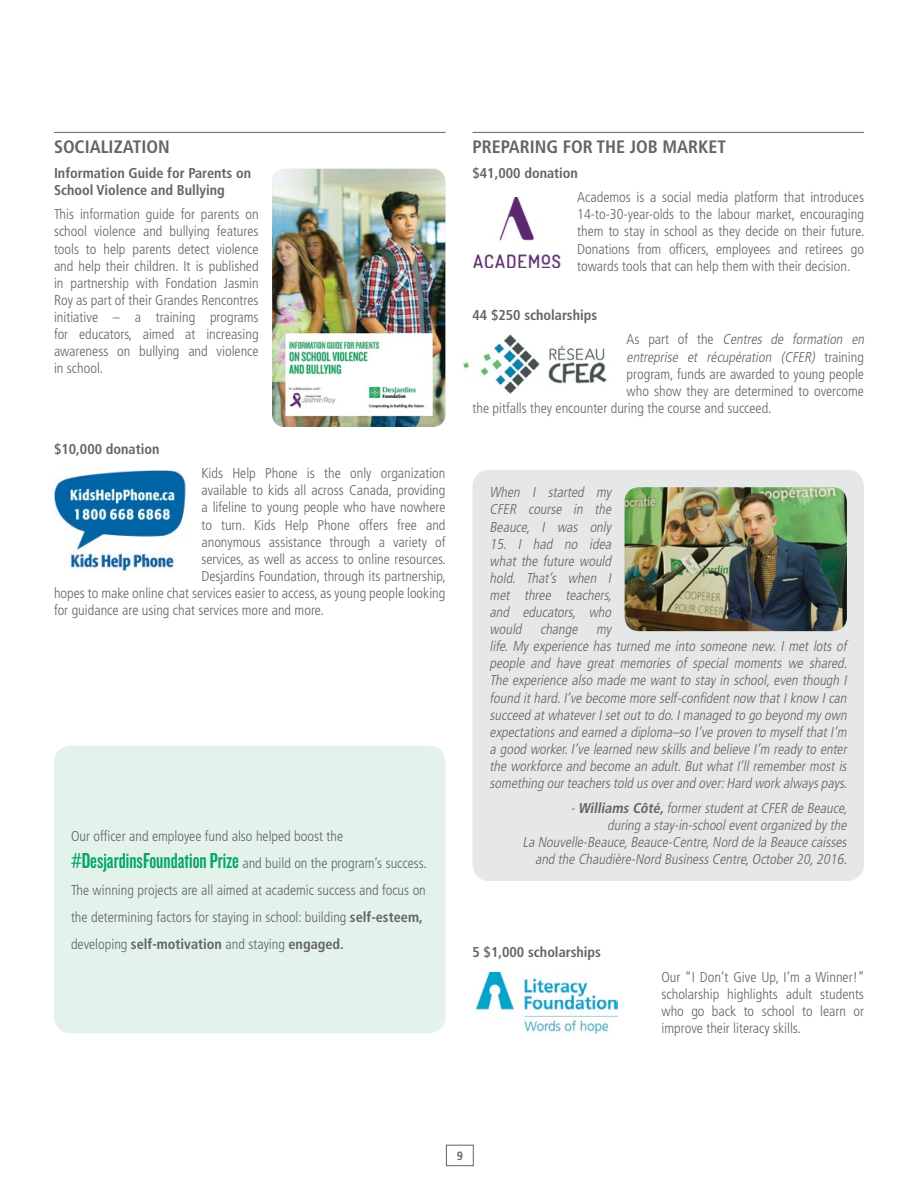
<style>
.page{position:relative;width:918px;height:1188px;background:#fff}
.page>*{position:absolute;margin:0;border:0;box-sizing:border-box;transform-origin:0 0}
.t1{font:700 condensed 18px "Frutiger";color:#636466}
.t2{font:300 condensed 14.25px/17.1px "Frutiger";color:#636466;text-align:justify}
.t3{font:italic 300 condensed 14.25px/17.1px "Frutiger";color:#636466;text-align:justify}
.t4{font:700 condensed 14.25px/17.1px "Frutiger";color:#636466}
.t5{font:700 condensed 12px "Frutiger";color:#636466}
.s1{font-family:"Knockout HTF48 Featherweight";font-weight:400;font-stretch:normal;font-size:22.5px;color:#00a664}
.s2{font-weight:700}
.s3{font-style:normal}
</style>
<div class="page">
<div style="left:446px;top:1145px;width:28px;height:21px;border:1px solid #636466"></div>
<img style="left:272px;top:169px;width:173px;height:258px">
<img style="left:54px;top:471px;width:134px;height:100px">
<img style="left:473px;top:197px;width:88px;height:71px">
<img style="left:463px;top:334px;width:144px;height:60px">
<img style="left:475px;top:972px;width:143px;height:62px">
<hr style="left:54px;top:132px;width:392px;height:1px;background:#636466">
<hr style="left:472px;top:132px;width:392px;height:1px;background:#636466">
<div style="left:473px;top:470px;width:391px;height:411px;background:#e6e7e8;border-radius:17px"></div>
<img style="left:625px;top:487px;width:222px;height:144px">
<div style="left:54px;top:746px;width:392px;height:287px;background:#e3f2ea;border-radius:17px"></div>
<p class="t1" style="left:54px;top:136px;width:117px">SOCIALIZATION</p>
<p class="t4" style="left:54px;top:164px;width:199px">Information Guide for Parents on<br>School Violence and Bullying</p>
<p class="t2" style="left:54px;top:206px;width:206px">This information guide for parents on school violence and bullying features tools to help parents detect violence and help their children. It is published in partnership with Fondation Jasmin Roy as part of their Grandes Rencontres initiative – a training programs for educators, aimed at increasing awareness on bullying and violence in school.</p>
<p class="t4" style="left:54px;top:440px;width:107px">$10,000 donation</p>
<p class="t2" style="left:201px;top:465px;width:246px">Kids Help Phone is the only organization</p>
<p class="t2" style="left:201px;top:482px;width:246px">available to kids all across Canada, providing</p>
<p class="t2" style="left:201px;top:499px;width:246px">a lifeline to young people who have nowhere</p>
<p class="t2" style="left:201px;top:516px;width:246px">to turn. Kids Help Phone offers free and</p>
<p class="t2" style="left:201px;top:533px;width:246px">anonymous assistance through a variety of</p>
<p class="t2" style="left:201px;top:550px;width:246px">services, as well as access to online resources.</p>
<p class="t2" style="left:201px;top:568px;width:246px">Desjardins Foundation, through its partnership,</p>
<p class="t2" style="left:54px;top:585px;width:393px">hopes to make online chat services easier to access, as young people looking</p>
<p class="t2" style="left:54px;top:602px;width:271px">for guidance are using chat services more and more.</p>
<p class="t2" style="left:71px;top:823px;width:357px;line-height:27px;text-align:left">Our officer and employee fund also helped boost the <span class="s1">#DesjardinsFoundation Prize</span> and build on the program’s success.<br>The winning projects are all aimed at academic success and focus on the determining factors for staying in school: building <span class="s2">self-esteem, </span>developing <span class="s2">self-motivation</span> and staying <span class="s2">engaged.</span></p>
<p class="t1" style="left:472px;top:136px;width:255px">PREPARING FOR THE JOB MARKET</p>
<p class="t4" style="left:472px;top:164px;width:107px">$41,000 donation</p>
<p class="t2" style="left:577px;top:189px;width:289px">Academos is a social media platform that introduces 14-to-30-year-olds to the labour market, encouraging them to stay in school as they decide on their future.<br>Donations from officers, employees and retirees go towards tools that can help them with their decision.</p>
<p class="t4" style="left:472px;top:306px;width:126px">44 $250 scholarships</p>
<p class="t3" style="left:627px;top:331px;width:242px"><span class="s3">A s p a rt o f t h e</span> Centres de formation en</p>
<p class="t3" style="left:627px;top:348px;width:239px">entreprise et récupération (CFER) <span class="s3">t r a i n i n g</span></p>
<p class="t2" style="left:627px;top:365px;width:239px">program, funds are awarded to young people</p>
<p class="t2" style="left:627px;top:382px;width:239px">who show they are determined to overcome</p>
<p class="t2" style="left:473px;top:400px;width:301px">the pitfalls they encounter during the course and succeed.</p>
<p class="t3" style="left:490px;top:484px;width:126px">When I started my CFER course in the Beauce, I was only</p>
<p class="t3" style="left:490px;top:535px;width:362px;text-align:left">15. I had no idea<br>what the future would<br>hold. That’s when I<br>met three teachers,<br>and educators, who<br>would change my<br>life. My experience has turned me into someone new. I met lots of people and have great memories of special moments we shared.<br>The experience also made me want to stay in school,even though I found ithard.I’ve become more self-confidentnow thatIknow Ican succeed atwhateverIsetoutto do.Imanaged to go beyond myown expectationsand earned a diploma–so I’ve proven to myselfthatI’m a good worker.I’ve learned new skills and believe I’m ready to enter the workforce and become an adult.But what I’ll remember most is something ourteacherstold usoverand over:Hard work alwayspays.</p>
<p class="t3" style="left:523px;top:799px;width:329px;text-align:right">-<span class="s2">Williams Côté,</span>formerstudentatCFER de Beauce,<br>during a stay-in-schooleventorganized bythe<br>La Nouvelle-Beauce,Beauce-Centre,Nord de la Beauce caisses and the Chaudière-Nord BusinessCentre,October20,2016.</p>
<p class="t4" style="left:472px;top:944px;width:130px">5 $1,000 scholarships</p>
<p class="t2" style="left:661px;top:968px;width:205px">Our “I Don’t Give Up, I’m a Winner!” scholarship highlights adult students who go back to school to learn or improve their literacy skills.</p>
<p class="t5" style="left:457px;top:1149px;width:8px">9</p>
</div>
